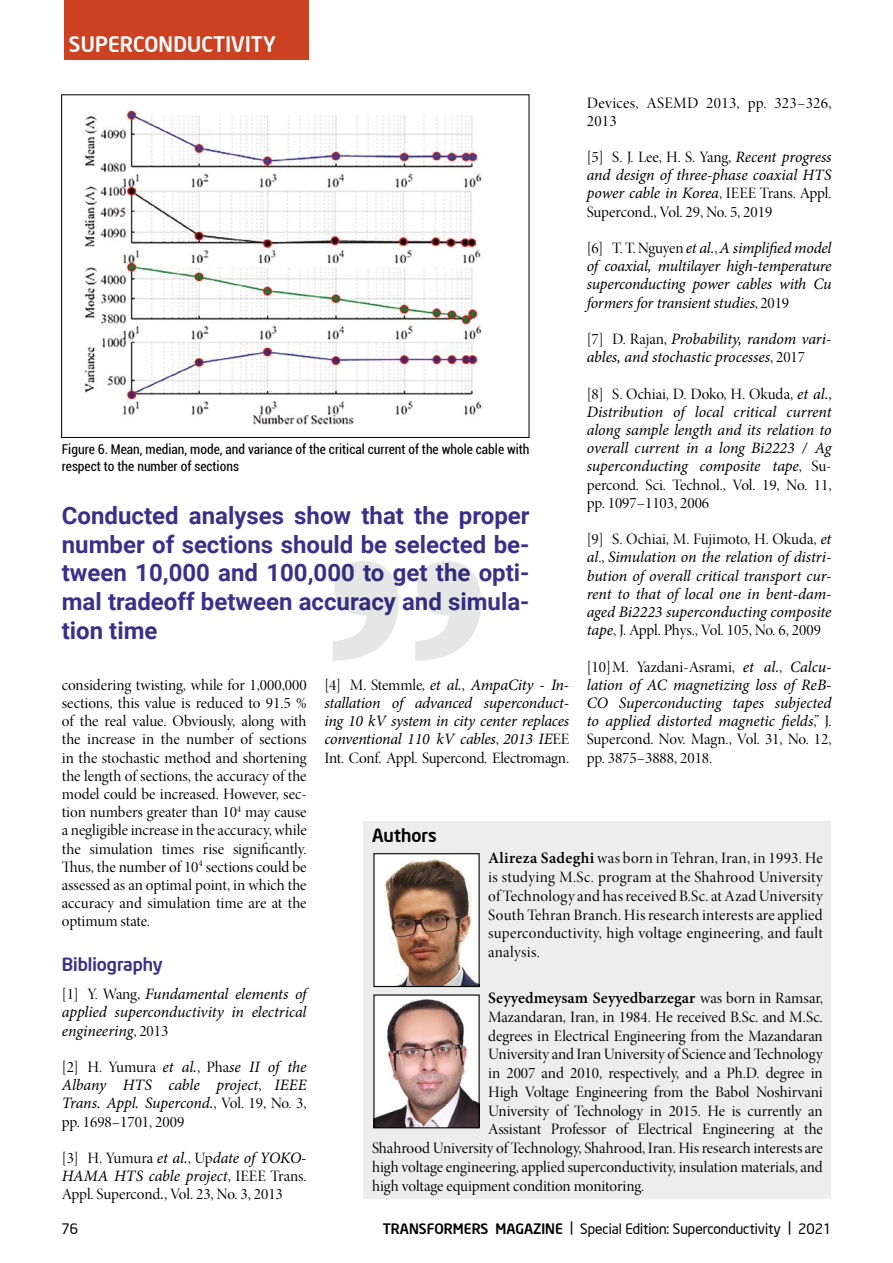
<style>
.page{position:relative;width:893px;height:1263px;background:#fff}
.page>*{position:absolute;margin:0;border:0;box-sizing:border-box;transform-origin:0 0}
.t1{font:700 24px/28.8px "Roboto";color:#3b3089;text-align:justify}
.t2{font:500 21px "Neo Sans Intel";letter-spacing:.01em;color:#fff}
.t3{font:500 18px "Neo Sans Intel";color:#3b3089}
.t4{font:500 18px "Neo Sans Intel";color:#000}
.t5{font:15.9px/18.1px "Minion Pro Disp";color:#000}
.t6{font:italic 15.9px/18.1px "Minion Pro";letter-spacing:-.01em;color:#000;text-align:justify}
.t7{font:600 15.9px "Minion Pro";letter-spacing:.005em;color:#000}
.t8{font:15.9px/18.1px "Minion Pro Disp";letter-spacing:.02em;color:#000}
.t9{font:14.25px "Neo Sans Intel";color:#000}
.t10{font:condensed 13.5px/16.5px "Roboto";color:#000}
.s1{font-family:"Minion Pro";font-style:italic}
.s2{font-family:"Minion Pro Disp";font-style:normal}
.s3{font-family:"Minion Pro";font-weight:600}
.s4{font-family:"Minion Pro Disp";font-weight:400}
.s5{font-weight:500}
</style>
<div class="page">
<svg style="left:333px;top:561px;width:148px;height:100px"></svg>
<img style="left:84px;top:103px;width:398px;height:323px">
<div style="left:61px;top:95px;width:468px;height:343px;border:1px solid #000"></div>
<div style="left:364px;top:821px;width:467px;height:378px;background:#ededed"></div>
<img style="left:375px;top:855px;width:103px;height:130px">
<div style="left:373px;top:853px;width:107px;height:134px;border:1px solid #000"></div>
<img style="left:375px;top:996px;width:103px;height:130px">
<div style="left:373px;top:994px;width:107px;height:134px;border:1px solid #000"></div>
<div style="left:64px;top:0;width:244px;height:60px;background:#cb4122"></div>
<h2 class="t2" style="left:69px;top:31px;width:209px">SUPERCONDUCTIVITY</h2>
<p class="t8" style="left:587px;top:94px;width:246px">Devices, ASEMD 2013, pp. 323–326,<br>2013</p>
<p class="t5" style="left:587px;top:148px;width:246px">[5] S. J. Lee, H. S. Yang, <span class="s1">Recent progress</span></p>
<p class="t6" style="left:587px;top:166px;width:246px">and design of three-phase coaxial HTS power cable in Korea<span class="s2">, IEEE Trans. Appl.</span></p>
<p class="t5" style="left:587px;top:203px;width:187px">Supercond., Vol. 29, No. 5, 2019</p>
<p class="t6" style="left:587px;top:239px;width:246px"><span class="s2">[6] T. T. Nguyen</span> et al.<span class="s2">,</span> A simplified model of coaxial, multilayer high-temperature superconducting power cables with Cu formers for transient studies<span class="s2">, 2019</span></p>
<p class="t6" style="left:587px;top:330px;width:246px"><span class="s2">[7] D. Rajan,</span> Probability, random vari&shy;ables, and stochastic processes<span class="s2">, 2017</span></p>
<p class="t5" style="left:587px;top:385px;width:246px">[8] S. Ochiai, D. Doko, H. Okuda, <span class="s1">et al.</span>,</p>
<p class="t6" style="left:587px;top:403px;width:246px">Distribution of local critical current along sample length and its relation to overall current in a long Bi2223 / Ag superconducting composite tape<span class="s2">, Su-</span></p>
<p class="t5" style="left:587px;top:476px;width:246px">percond. Sci. Technol., Vol. 19, No. 11, pp. 1097–1103, 2006</p>
<p class="t5" style="left:587px;top:530px;width:246px">[9] S. Ochiai, M. Fujimoto, H. Okuda, <span class="s1">et</span></p>
<p class="t6" style="left:587px;top:548px;width:246px">al<span class="s2">.,</span> Simulation on the relation of distri&shy;bution of overall critical transport cur&shy;rent to that of local one in bent-dam&shy;aged Bi2223 superconducting composite</p>
<p class="t5" style="left:587px;top:621px;width:236px"><span class="s1">tape</span>, J. Appl. Phys., Vol. 105, No. 6, 2009</p>
<p class="t5" style="left:587px;top:658px;width:246px">[10]M. Yazdani-Asrami, <span class="s1">et al.</span>, <span class="s1">Calcu-</span></p>
<p class="t6" style="left:587px;top:676px;width:246px">lation of AC magnetizing loss of ReB-CO Superconducting tapes subjected to applied distorted magnetic fields<span class="s2">,” J.</span></p>
<p class="t5" style="left:587px;top:730px;width:246px">Supercond. Nov. Magn., Vol. 31, No. 12, pp. 3875–3888, 2018.</p>
<p class="t10" style="left:62px;top:441px;width:469px">Figure 6. Mean, median, mode, and variance of the critical current of the whole cable with respect to the number of sections</p>
<h1 class="t1" style="left:62px;top:500px;width:469px">Conducted analyses show that the proper number of sections should be selected be&shy;tween 10,000 and 100,000 to get the opti&shy;mal tradeoff between accuracy and simula&shy;tion time</h1>
<p class="t6" style="left:324px;top:676px;width:246px"><span class="s2">[4] M. Stemmle,</span> et al.<span class="s2">,</span> AmpaCity - In&shy;stallation of advanced superconduct&shy;ing 10 kV system in city center replaces conventional 110 kV cables<span class="s2">,</span> 2013 IE<span class="s2">EE</span></p>
<p class="t5" style="left:324px;top:749px;width:246px">Int. Conf. Appl. Supercond. Electromagn.</p>
<p class="t5" style="left:62px;top:676px;width:246px;text-align:justify">considering twisting, while for 1,000,000 sections, this value is reduced to 91.5 % of the real value. Obviously, along with the increase in the number of sections in the stochastic method and shortening the length of sections, the accuracy of the model could be increased. However, sec&shy;tion numbers greater than 10<sup>4</sup> may cause a negligible increase in the accuracy, while the simulation times rise significantly.<br>Thus, the number of 10<sup>4</sup> sections could be assessed as an optimal point, in which the accuracy and simulation time are at the optimum state.</p>
<p class="t3" style="left:62px;top:953px;width:103px">Bibliography</p>
<p class="t6" style="left:62px;top:985px;width:246px"><span class="s2">[1] Y. Wang,</span> Fundamental elements of applied superconductivity in electrical engineering<span class="s2">, 2013</span></p>
<p class="t5" style="left:62px;top:1058px;width:246px">[2] H. Yumura <span class="s1">et al.</span>, Pha<span class="s1">se II of the</span></p>
<p class="t6" style="left:62px;top:1076px;width:246px">Albany HTS cable project<span class="s2">,</span> IEEE<br>Trans. Appl. Supercond.<span class="s2">, Vol. 19, No. 3,</span></p>
<p class="t5" style="left:62px;top:1113px;width:124px">pp. 1698–1701, 2009</p>
<p class="t6" style="left:62px;top:1149px;width:246px"><span class="s2">[3] H. Yumura</span> et al.<span class="s2">, Up</span>date of YOKO-<br>HAMA HTS cable project<span class="s2">, IEEE Trans.</span></p>
<p class="t5" style="left:62px;top:1185px;width:223px">Appl. Supercond<span class="s1">.</span>, Vol. 23, No. 3, 2013</p>
<p class="t4" style="left:372px;top:824px;width:66px">Authors</p>
<p class="t5" style="left:488px;top:849px;width:336px;line-height:18.8px;text-align:justify"><span class="s3">Alireza Sadeghi</span> was born in Tehran, Iran, in 1993. He is studying M.Sc. program at the Shahrood University of Technology and has received B.Sc. at Azad University South Tehran Branch. His research interests are applied superconductivity, high voltage engineering, and fault analysis.</p>
<p class="t7" style="left:488px;top:987px;width:336px">Seyyedmeysam Seyyedbarzegar <span class="s4">was born in Ramsar,</span></p>
<p class="t5" style="left:488px;top:1008px;width:336px">Mazandaran, Iran, in 1984. He received B.Sc. and M.Sc.</p>
<p class="t5" style="left:488px;top:1027px;width:336px">degrees in Electrical Engineering from the Mazandaran</p>
<p class="t5" style="left:488px;top:1045px;width:336px">University and Iran University of Science and Technology</p>
<p class="t5" style="left:488px;top:1064px;width:336px">in 2007 and 2010, respectively, and a Ph.D. degree in</p>
<p class="t5" style="left:488px;top:1083px;width:336px">High Voltage Engineering from the Babol Noshirvani</p>
<p class="t5" style="left:488px;top:1102px;width:336px">University of Technology in 2015. He is currently an</p>
<p class="t5" style="left:488px;top:1120px;width:336px">Assistant Professor of Electrical Engineering at the</p>
<p class="t5" style="left:372px;top:1139px;width:452px">Shahrood University of Technology, Shahrood, Iran. His research interests are</p>
<p class="t5" style="left:372px;top:1158px;width:452px">high voltage engineering, applied superconductivity, insulation materials, and</p>
<p class="t5" style="left:372px;top:1177px;width:274px">high voltage equipment condition monitoring.</p>
<p class="t9" style="left:61px;top:1220px;width:18px">76</p>
<p class="t9" style="left:383px;top:1220px;width:450px"><span class="s5">TRANSFORMERS MAGAZINE</span> | Special Edition: Superconductivity | 2021</p>
</div>
